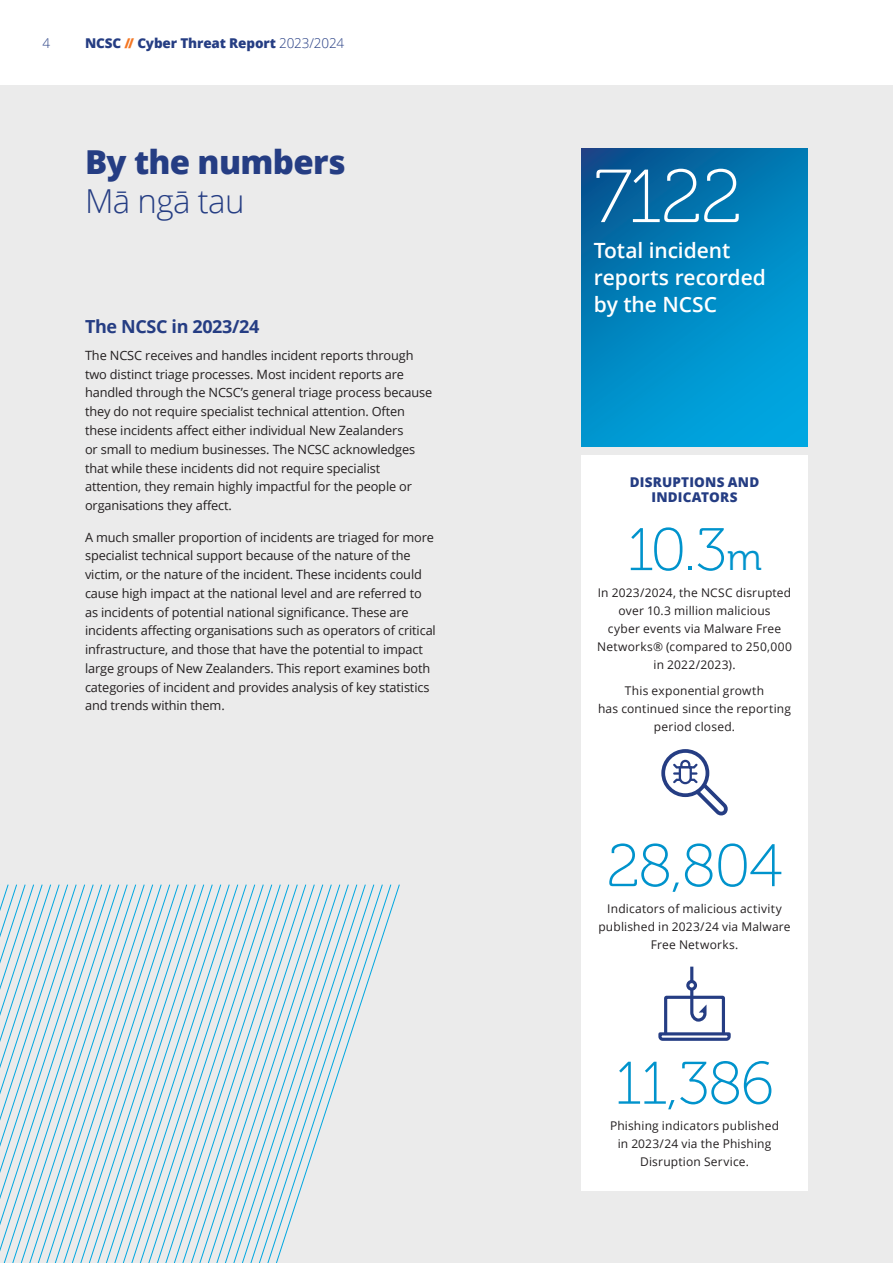
<style>
.page{position:relative;width:893px;height:1263px;background:#fff}
.page>*{position:absolute;margin:0;border:0;box-sizing:border-box;transform-origin:0 0}
.t1{font:75px "Museo 100";color:#fff}
.t2{font:60px "Museo 100";letter-spacing:-.02em;color:#0093cc}
.t3{font:800 33px "Open Sans";letter-spacing:-.02em;color:#253d83}
.t4{font:300 33px "Open Sans";letter-spacing:-.02em;color:#253d83}
.t5{font:600 21px/27px "Open Sans";letter-spacing:-.005em;color:#fff}
.t6{font:700 18px "Open Sans";letter-spacing:-.02em;color:#253d83}
.t7{font:800 13.5px/15px "Open Sans";letter-spacing:.005em;color:#253d83;text-align:center}
.t8{font:300 13.5px "Open Sans";color:#253d83}
.t9{font:12.75px/18.8px "Open Sans";letter-spacing:-.01em;color:#231f20}
.t10{font:12px/18px "Open Sans";letter-spacing:.015em;color:#231f20;text-align:center}
.s1{color:#f47723}
.s2{font-weight:300}
.s3{font-family:"Museo 300";font-size:37.5px}
</style>
<div class="page">
<div style="left:0;top:85px;width:893px;height:1178px;background:#ebebeb"></div>
<svg style="left:0;top:884px;width:400px;height:379px"></svg>
<div style="left:581px;top:455px;width:227px;height:736px;background:#fff"></div>
<div style="left:661px;top:749px;width:48px;height:48px;border:4px solid #253d83;border-radius:50%"></div>
<svg style="left:671px;top:759px;width:57px;height:57px"></svg>
<svg style="left:658px;top:966px;width:73px;height:75px"></svg>
<div style="left:688px;top:981px;width:7px;height:8px;background:#fff;border-radius:50%"></div>
<div style="left:686px;top:980px;width:11px;height:11px;border:3px solid #253d83;border-radius:50%"></div>
<svg style="left:581px;top:149px;width:227px;height:297px;background:#0085bf"></svg>
<p class="t8" style="left:43px;top:34px;width:9px">4</p>
<p class="t7" style="left:85px;top:35px;width:261px">NCSC <span class="s1">//</span> Cyber Threat Report <span class="s2">2023/2024</span></p>
<h3 class="t3" style="left:85px;top:137px;width:262px">By the numbers</h3>
<h3 class="t4" style="left:85px;top:178px;width:161px">Mā ngā tau</h3>
<h3 class="t6" style="left:85px;top:313px;width:176px">The NCSC in 2023/24</h3>
<p class="t9" style="left:85px;top:346px;width:349px">The NCSC receives and handles incident reports through two distinct triage processes. Most incident reports are handled through the NCSC’s general triage process because they do not require specialist technical attention. Often these incidents affect either individual New Zealanders<br>or small to medium businesses. The NCSC acknowledges that while these incidents did not require specialist attention, they remain highly impactful for the people or organisations they affect.</p>
<p class="t9" style="left:85px;top:527px;width:352px">A much smaller proportion of incidents are triaged for more specialist technical support because of the nature of the victim, or the nature of the incident. These incidents could cause high impact at the national level and are referred to as incidents of potential national significance. These are incidents affecting organisations such as operators of critical infrastructure, and those that have the potential to impact large groups of New Zealanders. This report examines both categories of incident and provides analysis of key statistics and trends within them.</p>
<h1 class="t1" style="left:594px;top:157px;width:150px">7122</h1>
<h3 class="t5" style="left:594px;top:236px;width:174px">Total incident reports recorded by the NCSC</h3>
<p class="t7" style="left:630px;top:473px;width:131px">DISRUPTIONS AND<br>INDICATORS</p>
<h2 class="t2" style="left:627px;top:518px;width:137px">10.3<span class="s3">m</span></h2>
<p class="t10" style="left:597px;top:583px;width:196px">In 2023/2024, the NCSC disrupted over 10.3 million malicious<br>cyber events via Malware Free<br>Networks® (compared to 250,000 in 2022/2023).</p>
<p class="t10" style="left:598px;top:681px;width:194px">This exponential growth<br>has continued since the reporting period closed.</p>
<h2 class="t2" style="left:606px;top:834px;width:178px">28,804</h2>
<p class="t10" style="left:598px;top:899px;width:194px">Indicators of malicious activity published in 2023/24 via Malware<br>Free Networks.</p>
<h2 class="t2" style="left:615px;top:1051px;width:161px">11,386</h2>
<p class="t10" style="left:610px;top:1116px;width:171px">Phishing indicators published in 2023/24 via the Phishing<br>Disruption Service.</p>
</div>
